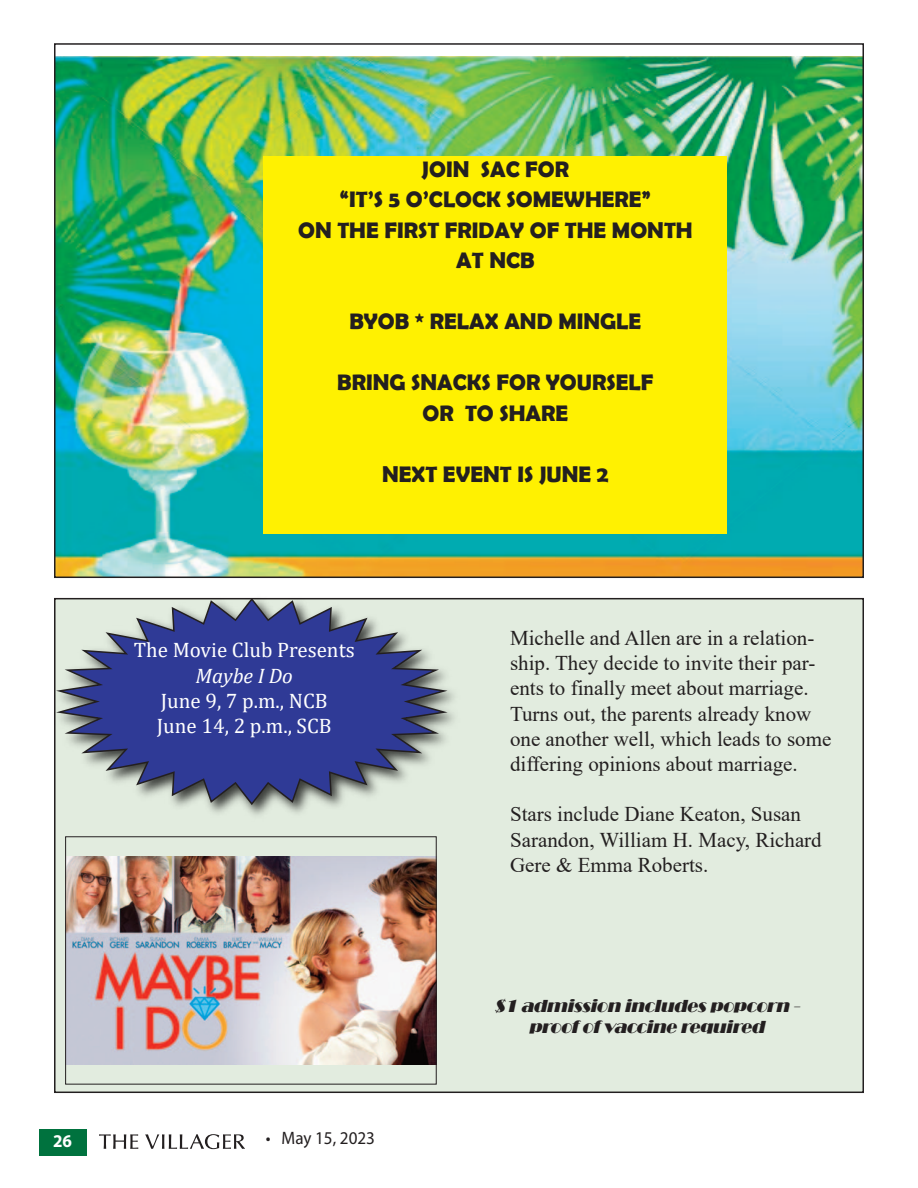
<style>
.page{position:relative;width:918px;height:1188px;background:#fff}
.page>*{position:absolute;margin:0;border:0;box-sizing:border-box;transform-origin:0 0}
.t1{font:700 22.5px/30.5px "Berlin Sans FB Demi";color:#231f20;text-align:center}
.t2{font:21px/25.2px "Times New Roman";color:#231f20}
.t3{font:21px "Cambria";color:#fff}
.t4{font:italic 21px "Cambria";color:#fff}
.t5{font:italic 18px "Broadway";color:#231f20}
.t6{font:18px "Myriad Pro";color:#231f20;scale:.95 1}
.t7{font:700 18px "Myriad Pro";color:#fff;scale:.95 1}
</style>
<div class="page">
<svg style="left:99px;top:1134px;width:146px;height:15px"></svg>
<div style="left:39px;top:1129px;width:47px;height:27px;background:#00723e"></div>
<div style="left:55px;top:599px;width:808px;height:493px;background:#e2ecdf"></div>
<img style="left:54px;top:597px;width:413px;height:227px">
<svg style="left:56px;top:598px;width:392px;height:207px"></svg>
<img style="left:67px;top:856px;width:367px;height:209px">
<div style="left:65px;top:837px;width:371px;height:247px;border:1px solid #231f20"></div>
<img style="left:57px;top:56px;width:804px;height:519px">
<div style="left:264px;top:156px;width:463px;height:378px;background:#fff101"></div>
<p class="t1" style="left:422px;top:154px;width:149px">JOIN SAC FOR</p>
<p class="t1" style="left:340px;top:184px;width:313px">“IT’S 5 O’CLOCK SOMEWHERE”</p>
<p class="t1" style="left:298px;top:215px;width:396px">ON THE FIRST FRIDAY OF THE MONTH<br>AT NCB</p>
<p class="t1" style="left:349px;top:306px;width:293px">BYOB * RELAX AND MINGLE</p>
<p class="t1" style="left:337px;top:367px;width:318px">BRING SNACKS FOR YOURSELF<br>OR TO SHARE</p>
<p class="t1" style="left:382px;top:458px;width:228px">NEXT EVENT IS JUNE 2</p>
<p class="t3" style="left:134px;top:638px;width:223px">The Movie Club Presents</p>
<p class="t4" style="left:196px;top:663px;width:99px">Maybe I Do</p>
<p class="t3" style="left:161px;top:688px;width:169px">June 9, 7 p.m., NCB</p>
<p class="t3" style="left:157px;top:713px;width:176px">June 14, 2 p.m., SCB</p>
<p class="t7" style="left:53px;top:1134px;width:21px">26</p>
<p class="t6" style="left:266px;top:1131px;width:116px">• May 15, 2023</p>
<p class="t2" style="left:510px;top:625px;width:323px">Michelle and Allen are in a relation&shy;ship. They decide to invite their par&shy;ents to finally meet about marriage.<br>Turns out, the parents already know one another well, which leads to some differing opinions about marriage.</p>
<p class="t2" style="left:510px;top:802px;width:313px">Stars include Diane Keaton, Susan<br>Sarandon, William H. Macy, Richard<br>Gere &amp; Emma Roberts.</p>
<p class="t5" style="left:494px;top:995px;width:311px">$1 admission includespopcorn -</p>
<p class="t5" style="left:528px;top:1017px;width:242px">proof of vaccine required</p>
</div>
